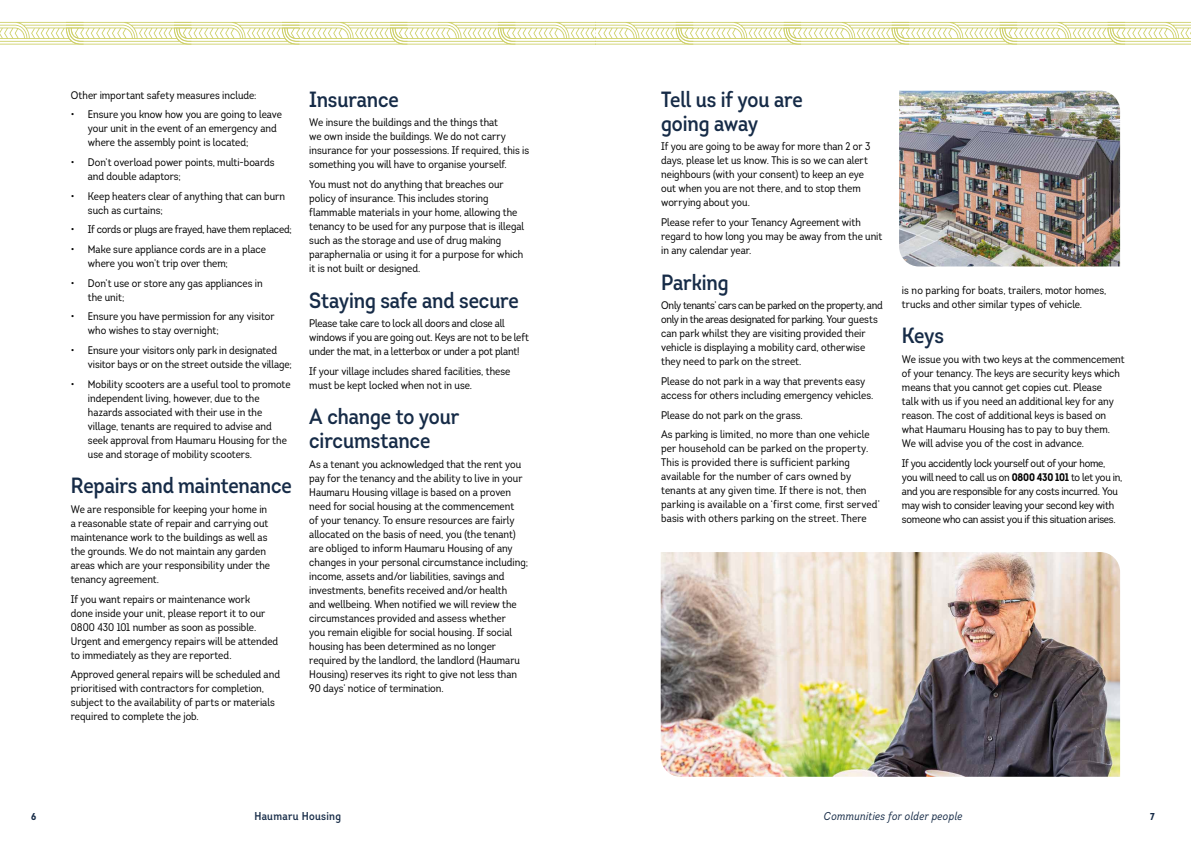
<style>
.page{position:relative;width:1191px;height:842px;background:#fff}
.page>*{position:absolute;margin:0;border:0;box-sizing:border-box;transform-origin:0 0}
.t1{font:600 22px/24px "Intro Cond";letter-spacing:-.005em;color:#162b47}
.t2{font:italic 11.4px "Intro Cond";letter-spacing:.03em;color:#162b47}
.t3{font:600 11.4px "Intro Cond";letter-spacing:.03em;color:#162b47}
.t4{font:11px/14px "Intro Cond";color:#000}
.t5{font:11px/14px "Intro Cond";letter-spacing:-.02em;color:#000}
.t6{font:700 10px "Intro Cond";color:#162b47}
.s1{font-weight:700}
</style>
<div class="page">
<img style="left:660px;top:552px;width:460px;height:225px">
<img style="left:899px;top:91px;width:221px;height:175px">
<svg style="left:0;top:22px;width:1191px;height:23px"></svg>
<p class="t4" style="left:71px;top:88px;width:187px">Other important safety measures include:</p>
<p class="t4" style="left:88px;top:108px;width:195px;text-indent:-17px">• Ensure you know how you are going to leave your unit in the event of an emergency and where the assembly point is located;</p>
<p class="t4" style="left:88px;top:155px;width:188px;text-indent:-17px">• Don’t overload power points, multi-boards and double adaptors;</p>
<p class="t4" style="left:88px;top:189px;width:199px;text-indent:-17px">• Keep heaters clear of anything that can burn such as curtains;</p>
<p class="t5" style="left:71px;top:223px;width:222px">• If cords or plugs are frayed, have them replaced;</p>
<p class="t4" style="left:88px;top:242px;width:180px;text-indent:-17px">• Make sure appliance cords are in a place where you won’t trip over them;</p>
<p class="t4" style="left:88px;top:276px;width:176px;text-indent:-17px">• Don’t use or store any gas appliances in the unit;</p>
<p class="t4" style="left:88px;top:310px;width:188px;text-indent:-17px">• Ensure you have permission for any visitor who wishes to stay overnight;</p>
<p class="t4" style="left:88px;top:343px;width:205px;text-indent:-17px">• Ensure your visitors only park in designated visitor bays or on the street outside the village;</p>
<p class="t4" style="left:88px;top:377px;width:204px;text-indent:-17px">• Mobility scooters are a useful tool to promote independent living, however, due to the hazards associated with their use in the village, tenants are required to advise and seek approval from Haumaru Housing for the use and storage of mobility scooters.</p>
<h1 class="t1" style="left:71px;top:473px;width:222px">Repairs and maintenance</h1>
<p class="t4" style="left:71px;top:502px;width:201px">We are responsible for keeping your home in a reasonable state of repair and carrying out maintenance work to the buildings as well as the grounds. We do not maintain any garden areas which are your responsibility under the tenancy agreement.</p>
<p class="t4" style="left:71px;top:592px;width:209px">If you want repairs or maintenance work<br>done inside your unit, please report it to our 0800 430 101 number as soon as possible.<br>Urgent and emergency repairs will be attended to immediately as they are reported.</p>
<p class="t4" style="left:71px;top:667px;width:211px">Approved general repairs will be scheduled and prioritised with contractors for completion, subject to the availability of parts or materials required to complete the job.</p>
<h1 class="t1" style="left:309px;top:87px;width:91px">Insurance</h1>
<p class="t4" style="left:309px;top:116px;width:221px">We insure the buildings and the things that<br>we own inside the buildings. We do not carry insurance for your possessions. If required, this is something you will have to organise yourself.</p>
<p class="t4" style="left:309px;top:177px;width:216px">You must not do anything that breaches our policy of insurance. This includes storing flammable materials in your home, allowing the tenancy to be used for any purpose that is illegal such as the storage and use of drug making paraphernalia or using it for a purpose for which it is not built or designed.</p>
<h1 class="t1" style="left:309px;top:288px;width:211px">Staying safe and secure</h1>
<p class="t4" style="left:309px;top:316px;width:221px">Please take care to lock all doors and close all windows if you are going out. Keys are not to be left under the mat, in a letterbox or under a pot plant!</p>
<p class="t4" style="left:309px;top:364px;width:203px">If your village includes shared facilities, these must be kept locked when not in use.</p>
<h1 class="t1" style="left:309px;top:404px;width:152px">A change to your circumstance</h1>
<p class="t4" style="left:309px;top:457px;width:220px">As a tenant you acknowledged that the rent you pay for the tenancy and the ability to live in your Haumaru Housing village is based on a proven need for social housing at the commencement<br>of your tenancy. To ensure resources are fairly allocated on the basis of need, you (the tenant) are obliged to inform Haumaru Housing of any changes in your personal circumstance including; income, assets and/or liabilities, savings and investments, benefits received and/or health<br>and wellbeing. When notified we will review the circumstances provided and assess whether<br>you remain eligible for social housing. If social housing has been determined as no longer required by the landlord, the landlord (Haumaru Housing) reserves its right to give not less than 90 days’ notice of termination.</p>
<h1 class="t1" style="left:661px;top:87px;width:143px">Tell us if you are going away</h1>
<p class="t4" style="left:661px;top:140px;width:211px">If you are going to be away for more than 2 or 3 days, please let us know. This is so we can alert neighbours (with your consent) to keep an eye out when you are not there, and to stop them worrying about you.</p>
<p class="t4" style="left:661px;top:215px;width:223px">Please refer to your Tenancy Agreement with regard to how long you may be away from the unit in any calendar year.</p>
<h1 class="t1" style="left:661px;top:270px;width:69px">Parking</h1>
<p class="t4" style="left:661px;top:298px;width:223px">Only tenants’ cars can be parked on the property, and only in the areas designated for parking. Your guests can park whilst they are visiting provided their vehicle is displaying a mobility card, otherwise they need to park on the street.</p>
<p class="t4" style="left:661px;top:374px;width:214px">Please do not park in a way that prevents easy access for others including emergency vehicles.</p>
<p class="t4" style="left:661px;top:405px;width:210px;line-height:19.7px">Please do not park on the grass.<br>As parking is limited, no more than one vehicle</p>
<p class="t4" style="left:661px;top:441px;width:220px">per household can be parked on the property.<br>This is provided there is sufficient parking available for the number of cars owned by tenants at any given time. If there is not, then parking is available on a ‘first come, first served’ basis with others parking on the street. There</p>
<p class="t4" style="left:902px;top:283px;width:206px">is no parking for boats, trailers, motor homes, trucks and other similar types of vehicle.</p>
<h1 class="t1" style="left:902px;top:323px;width:44px">Keys</h1>
<p class="t4" style="left:902px;top:352px;width:224px">We issue you with two keys at the commencement of your tenancy. The keys are security keys which means that you cannot get copies cut. Please<br>talk with us if you need an additional key for any reason. The cost of additional keys is based on what Haumaru Housing has to pay to buy them.<br>We will advise you of the cost in advance.</p>
<p class="t5" style="left:902px;top:456px;width:222px">If you accidently lock yourself out of your home, you will need to call us on <span class="s1">0800 430 101</span> to let you in, and you are responsible for any costs incurred. You may wish to consider leaving your second key with someone who can assist you if this situation arises.</p>
<p class="t6" style="left:31px;top:810px;width:7px">6</p>
<p class="t3" style="left:254px;top:809px;width:88px">Haumaru Housing</p>
<p class="t2" style="left:824px;top:809px;width:140px">Communities for older people</p>
<p class="t6" style="left:1150px;top:810px;width:6px">7</p>
</div>
